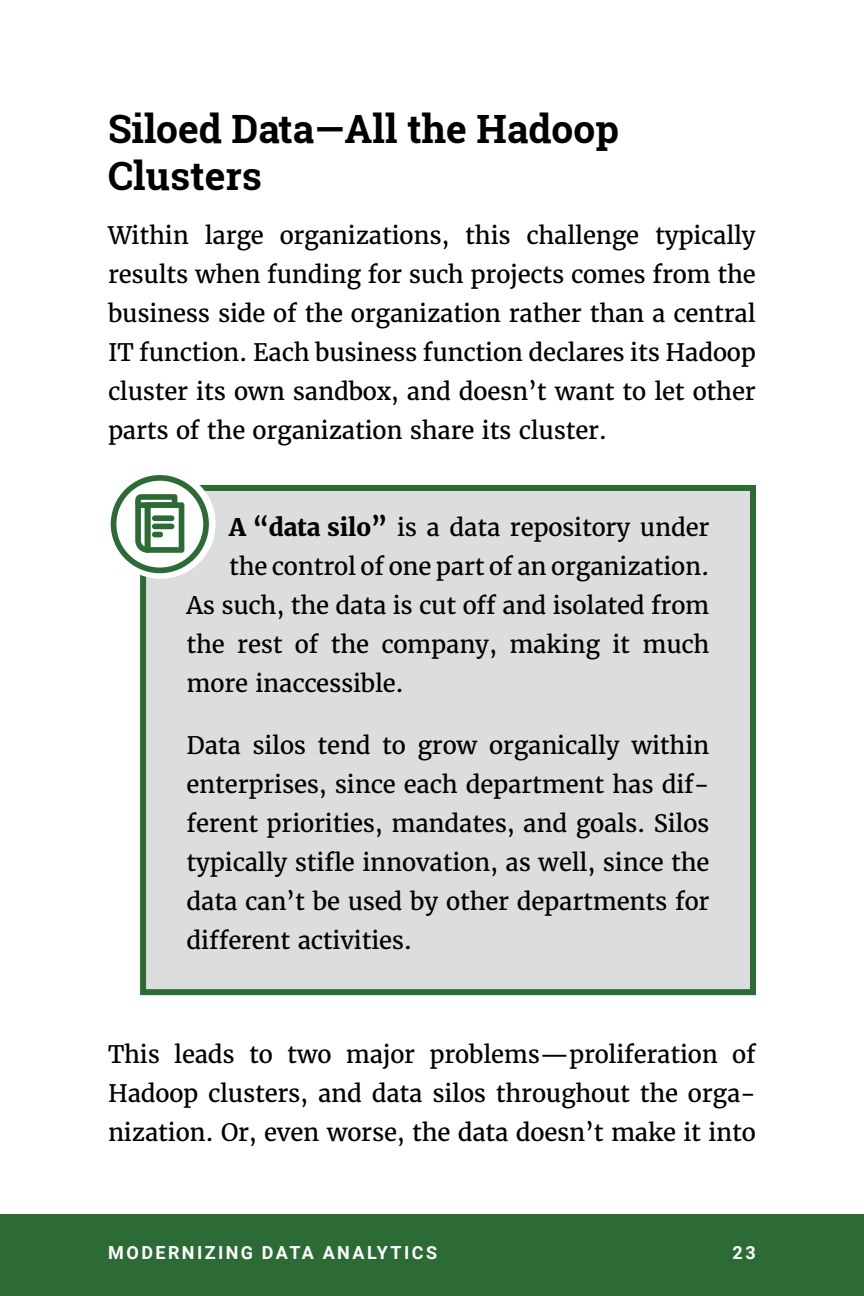
<style>
.page{position:relative;width:864px;height:1296px;background:#fff}
.page>*{position:absolute;margin:0;border:0;box-sizing:border-box;transform-origin:0 0}
.t1{font:700 39px/46.8px "Roboto Slab";color:#000}
.t2{font:24px/39px "Merriweather";letter-spacing:-.01em;color:#000;text-align:justify}
.t3{font:700 18px "Roboto";letter-spacing:.135em;color:#fff}
.s1{font-weight:900}
</style>
<div class="page">
<div style="left:0;top:1215px;width:864px;height:81px;background:#2c6b35"></div>
<div style="left:143px;top:488px;width:610px;height:504px;background:#dcddde"></div>
<div style="left:140px;top:485px;width:616px;height:510px;border:6px solid #2c6b35"></div>
<div style="left:106px;top:469px;width:110px;height:110px;background:#fff;border-radius:50%"></div>
<svg style="left:111px;top:475px;width:98px;height:98px"></svg>
<div style="left:152px;top:515px;width:22px;height:6px;background:#2c6b35;border-radius:3px"></div>
<div style="left:152px;top:524px;width:22px;height:5px;background:#2c6b35;border-radius:3px"></div>
<div style="left:152px;top:532px;width:11px;height:5px;background:#2c6b35;border-radius:3px"></div>
<h1 class="t1" style="left:108px;top:109px;width:512px">Siloed Data—All the Hadoop<br>Clusters</h1>
<p class="t2" style="left:108px;top:217px;width:649px">Within large organizations, this challenge typically results when funding for such projects comes from the business side of the organization rather than a central IT function. Each business function declares its Hadoop cluster its own sandbox, and doesn’t want to let other parts of the organization share its cluster.</p>
<p class="t2" style="left:229px;top:509px;width:482px"><span class="s1">A “data silo”</span> is a data repository under</p>
<p class="t2" style="left:229px;top:548px;width:482px">the control of one part of an organization.</p>
<p class="t2" style="left:187px;top:586px;width:524px">As such, the data is cut off and isolated from</p>
<p class="t2" style="left:187px;top:626px;width:524px">the rest of the company, making it much</p>
<p class="t2" style="left:187px;top:665px;width:219px">more inaccessible.</p>
<p class="t2" style="left:187px;top:726px;width:524px">Data silos tend to grow organically within enterprises, since each department has dif&shy;ferent priorities, mandates, and goals. Silos typically stifle innovation, as well, since the data can’t be used by other departments for different activities.</p>
<p class="t2" style="left:108px;top:1036px;width:650px">This leads to two major problems—proliferation of Hadoop clusters, and data silos throughout the orga&shy;nization. Or, even worse, the data doesn’t make it into</p>
<p class="t3" style="left:108px;top:1245px;width:330px">MODERNIZING DATA ANALYTICS</p>
<p class="t3" style="left:733px;top:1245px;width:25px">23</p>
</div>
